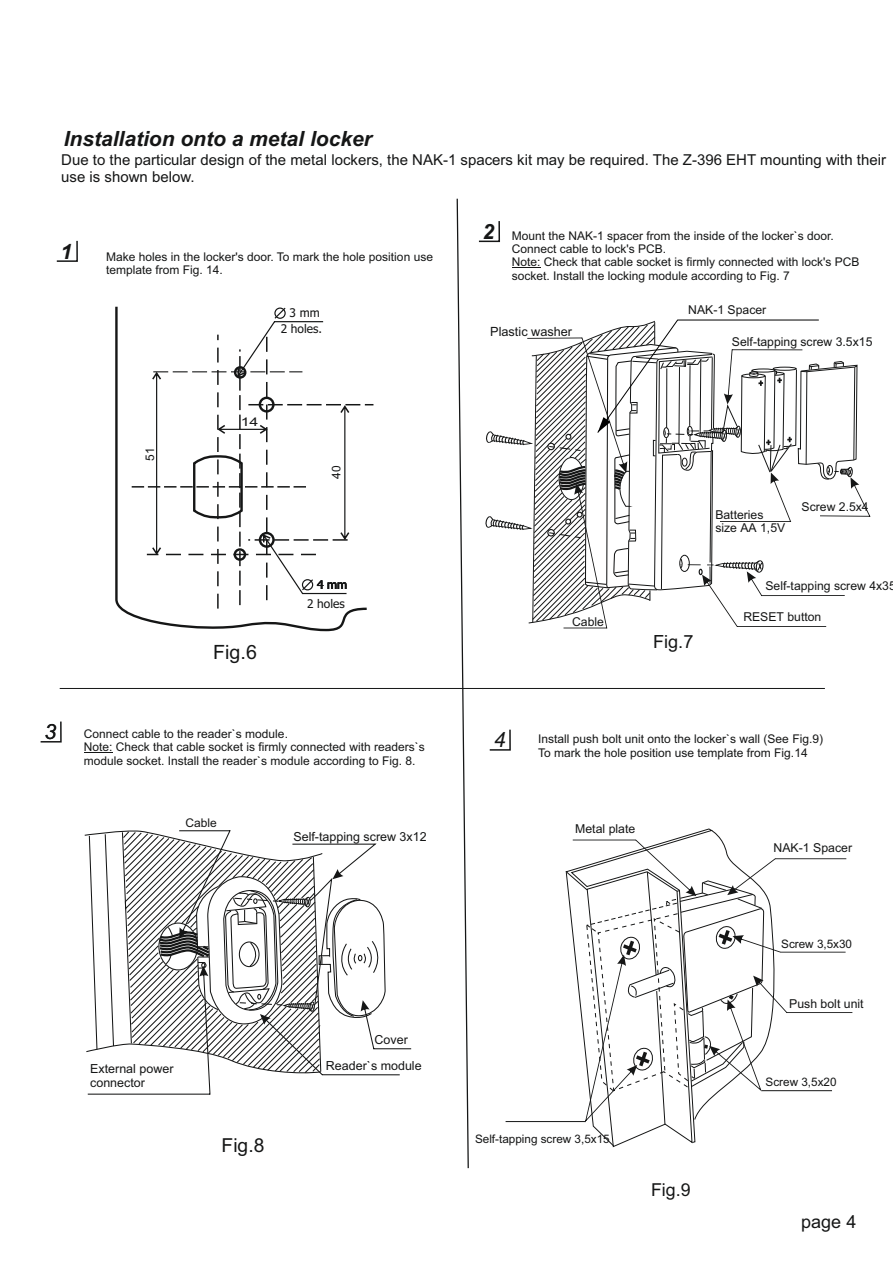
<style>
.page{position:relative;width:893px;height:1263px;background:#fff}
.page>*{position:absolute;margin:0;border:0;box-sizing:border-box;transform-origin:0 0}
.t1{font:italic 700 21px "Arial";color:#151616}
.t2{font:italic 21px "Arial";color:#151616}
.t3{font:19.65px "Arial";color:#151616}
.t4{font:19.2px "Arial";color:#151616}
.t5{font:18.15px "Arial";color:#151616}
.t6{font:18px "Arial";color:#151616}
.t7{font:17.85px "Arial";color:#151616}
.t8{font:15px/16.8px "Arial";color:#151616}
.t9{font:12.75px "Arial";color:#151616}
.t10{font:12.45px/14px "Arial";color:#151616}
.t11{font:12.3px "Arial";color:#151616}
.t12{font:12.15px/13.6px "Arial";color:#151616}
.t13{font:12px/13.4px "Arial";color:#151616}
.t14{font:12px "Tahoma";color:#151616}
.t15{font:12px "Arial";color:#151616;scale:1.34 1}
.t16{font:11.7px "Arial";color:#151616}
</style>
<div class="page">
<hr style="left:60px;top:688px;width:765px;height:1px;background:#151616">
<svg style="left:478px;top:221px;width:22px;height:22px"></svg>
<svg style="left:56px;top:240px;width:22px;height:22px"></svg>
<svg style="left:512px;top:267px;width:28px;height:1px"></svg>
<svg style="left:84px;top:752px;width:29px;height:1px"></svg>
<svg style="left:84px;top:830px;width:327px;height:265px"></svg>
<svg style="left:40px;top:721px;width:22px;height:22px"></svg>
<svg style="left:456px;top:198px;width:13px;height:971px"></svg>
<svg style="left:115px;top:306px;width:252px;height:326px"></svg>
<svg style="left:129px;top:306px;width:244px;height:303px"></svg>
<svg style="left:485px;top:320px;width:385px;height:431px"></svg>
<hr style="left:506px;top:1121px;width:80px;height:1px;background:#151616">
<svg style="left:564px;top:828px;width:288px;height:320px"></svg>
<h1 class="t1" style="left:64px;top:131px;width:310px">Installation onto a metal locker</h1>
<p class="t8" style="left:61px;top:153px;width:826px">Due to the particular design of the metal lockers, the NAK-1 spacers kit may be required. The Z-396 EHT mounting with their use is shown below.</p>
<h1 class="t1" style="left:60px;top:243px;width:13px">1</h1>
<p class="t13" style="left:106px;top:251px;width:328px">Make holes in the locker's door. To mark the hole position use template from Fig. 14.</p>
<p class="t14" style="left:289px;top:308px;width:32px">3 mm</p>
<p class="t13" style="left:144px;top:461px;width:15px;rotate:-90deg">51</p>
<p class="t14" style="left:281px;top:324px;width:43px">2 holes.</p>
<p class="t15" style="left:241px;top:417px;width:15px">14</p>
<p class="t13" style="left:331px;top:479px;width:15px;rotate:-90deg">40</p>
<h1 class="t2" style="left:44px;top:724px;width:13px">3</h1>
<p class="t14" style="left:317px;top:579px;width:32px">4 mm</p>
<h2 class="t3" style="left:213px;top:644px;width:45px">Fig.6</h2>
<p class="t14" style="left:307px;top:598px;width:39px">2 holes</p>
<p class="t13" style="left:84px;top:728px;width:342px">Connect cable to the reader`s module.<br>Note: Check that cable socket is firmly connected with readers`s module socket. Install the reader`s module according to Fig. 8.</p>
<p class="t13" style="left:185px;top:817px;width:33px">Cable</p>
<p class="t10" style="left:293px;top:831px;width:135px">Self-tapping screw 3х12</p>
<p class="t10" style="left:90px;top:1063px;width:85px">External power connector</p>
<h3 class="t4" style="left:222px;top:1138px;width:44px">Fig.8</h3>
<p class="t10" style="left:375px;top:1034px;width:35px">Cover</p>
<p class="t10" style="left:326px;top:1060px;width:97px">Reader`s module</p>
<h1 class="t1" style="left:482px;top:223px;width:13px">2</h1>
<p class="t13" style="left:512px;top:230px;width:349px">Mount the NAK-1 spacer from the inside of the locker`s door.<br>Connect cable to lock's PCB.<br>Note: Check that cable socket is firmly connected with lock's PCB socket. Install the locking module according to Fig. 7</p>
<p class="t12" style="left:688px;top:304px;width:80px">NAK-1 Spacer</p>
<p class="t9" style="left:490px;top:326px;width:83px">Plastic washer</p>
<p class="t12" style="left:732px;top:336px;width:142px">Self-tapping screw 3.5х15</p>
<p class="t12" style="left:572px;top:616px;width:33px">Cable</p>
<h3 class="t5" style="left:653px;top:635px;width:42px">Fig.7</h3>
<p class="t12" style="left:715px;top:509px;width:71px">Batteries size АА 1,5V</p>
<p class="t12" style="left:802px;top:501px;width:69px">Screw 2.5х4</p>
<p class="t12" style="left:765px;top:580px;width:132px">Self-tapping screw 4х35</p>
<p class="t12" style="left:743px;top:611px;width:80px">RESET button</p>
<h1 class="t2" style="left:494px;top:732px;width:13px">4</h1>
<p class="t13" style="left:538px;top:733px;width:286px">Install push bolt unit onto the locker`s wall (See Fig.9)<br>To mark the hole position use template from Fig.14</p>
<p class="t11" style="left:575px;top:824px;width:62px">Metal plate</p>
<p class="t11" style="left:773px;top:843px;width:80px">NAK-1 Spacer</p>
<p class="t16" style="left:781px;top:940px;width:72px">Screw 3,5х30</p>
<p class="t11" style="left:789px;top:999px;width:76px">Push bolt unit</p>
<p class="t16" style="left:766px;top:1077px;width:72px">Screw 3,5х20</p>
<p class="t16" style="left:475px;top:1134px;width:136px">Self-tapping screw 3,5х15</p>
<h3 class="t7" style="left:651px;top:1182px;width:41px">Fig.9</h3>
<h3 class="t6" style="left:801px;top:1215px;width:57px">page 4</h3>
</div>
